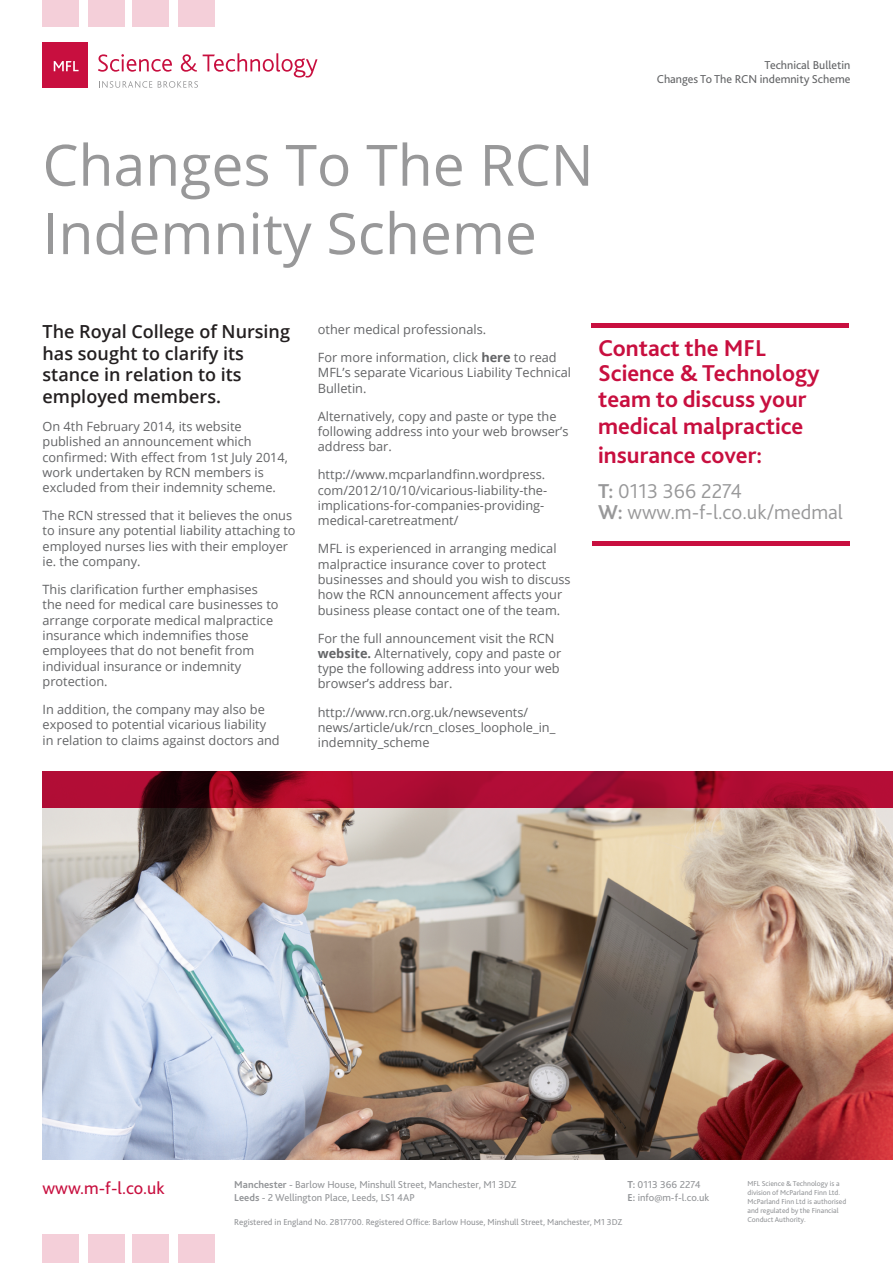
<style>
.page{position:relative;width:893px;height:1263px;background:#fff}
.page>*{position:absolute;margin:0;border:0;box-sizing:border-box;transform-origin:0 0}
.t1{font:57px/68.4px "Open Sans";color:#989899}
.t2{font:700 24px/26.7px "Bliss 2";color:#c80f3f}
.t3{font:300 21px/21.6px "Bliss 2";color:#989899}
.t4{font:600 18px/21.6px "Open Sans";color:#231f20}
.t5{font:18px "Bliss 2";color:#c80f3f}
.t6{font:12.75px/15.3px "Open Sans";color:#636466}
.t7{font:12px/14.4px "Bliss 2";color:#636466;text-align:right}
.t8{font:10.5px/12.6px "Bliss 2";color:#939598}
.t9{font:9px "Bliss 2";color:#939598}
.t10{font:7.5px/9px "Bliss 2";color:#939598}
.s1{font-weight:700}
</style>
<div class="page">
<div style="left:43px;top:0;width:36px;height:27px;background:#f4cfd9"></div>
<div style="left:88px;top:0;width:37px;height:27px;background:#f4cfd9"></div>
<div style="left:132px;top:0;width:37px;height:27px;background:#f4cfd9"></div>
<div style="left:178px;top:0;width:37px;height:27px;background:#f4cfd9"></div>
<div style="left:43px;top:1234px;width:36px;height:29px;background:#f4cfd9"></div>
<div style="left:88px;top:1234px;width:37px;height:29px;background:#f4cfd9"></div>
<div style="left:132px;top:1234px;width:37px;height:29px;background:#f4cfd9"></div>
<div style="left:178px;top:1234px;width:37px;height:29px;background:#f4cfd9"></div>
<div style="left:43px;top:42px;width:45px;height:46px;background:#c80f3f"></div>
<svg style="left:54px;top:61px;width:25px;height:10px"></svg>
<svg style="left:98px;top:53px;width:219px;height:35px"></svg>
<hr style="left:591px;top:324px;width:258px;height:4px;background:#c80f3f">
<hr style="left:592px;top:542px;width:258px;height:4px;background:#c80f3f">
<img style="left:43px;top:808px;width:850px;height:351px">
<svg style="left:43px;top:771px;width:850px;height:37px;background:#9b0a2c"></svg>
<p class="t7" style="left:657px;top:57px;width:195px">Technical Bulletin<br>Changes To The RCN indemnity Scheme</p>
<h1 class="t1" style="left:43px;top:129px;width:553px">Changes To The RCN<br>Indemnity Scheme</h1>
<h3 class="t4" style="left:43px;top:320px;width:249px">The Royal College of Nursing has sought to clarify its stance in relation to its employed members.</h3>
<p class="t6" style="left:43px;top:418px;width:247px">On 4th February 2014, its website published an announcement which confirmed: With effect from 1st July 2014, work undertaken by RCN members is excluded from their indemnity scheme.</p>
<p class="t6" style="left:43px;top:507px;width:255px">The RCN stressed that it believes the onus to insure any potential liability attaching to employed nurses lies with their employer ie. the company.</p>
<p class="t6" style="left:43px;top:581px;width:238px">This clarification further emphasises the need for medical care businesses to arrange corporate medical malpractice insurance which indemnifies those employees that do not benefit from individual insurance or indemnity protection.</p>
<p class="t6" style="left:43px;top:701px;width:239px">In addition, the company may also be exposed to potential vicarious liability in relation to claims against doctors and</p>
<p class="t6" style="left:318px;top:321px;width:170px">other medical professionals.</p>
<p class="t6" style="left:318px;top:349px;width:255px">For more information, click <span class="s1">here</span> to read<br>MFL’s separate Vicarious Liability Technical<br>Bulletin.</p>
<p class="t6" style="left:318px;top:408px;width:252px">Alternatively, copy and paste or type the following address into your web browser’s address bar.</p>
<p class="t6" style="left:318px;top:467px;width:231px">http://www.mcparlandfinn.wordpress. com/2012/10/10/vicarious-liability-the&shy;implications-for-companies-providing&shy;medical-caretreatment/</p>
<p class="t6" style="left:318px;top:541px;width:254px">MFL is experienced in arranging medical malpractice insurance cover to protect businesses and should you wish to discuss how the RCN announcement affects your business please contact one of the team.</p>
<p class="t6" style="left:318px;top:630px;width:245px">For the full announcement visit the RCN <span class="s1">website.</span> Alternatively, copy and paste or type the following address into your web browser’s address bar.</p>
<p class="t6" style="left:318px;top:704px;width:239px">http://www.rcn.org.uk/newsevents/ news/article/uk/rcn_closes_loophole_in_ indemnity_scheme</p>
<h2 class="t2" style="left:598px;top:335px;width:223px">Contact the MFL<br>Science &amp; Technology team to discuss your medical malpractice insurance cover:</h2>
<h3 class="t3" style="left:598px;top:480px;width:246px"><span class="s1">T:</span> 0113 366 2274<br><span class="s1">W:</span> www.m-f-l.co.uk/medmal</h3>
<h3 class="t5" style="left:43px;top:1176px;width:124px">www.m-f-l.co.uk</h3>
<p class="t8" style="left:628px;top:1178px;width:83px"><span class="s1">T:</span> 0113 366 2274<br><span class="s1">E:</span> info@m-f-l.co.uk</p>
<p class="t10" style="left:747px;top:1179px;width:100px">MFL Science &amp; Technology is a division of McParland Finn Ltd.<br>McParland Finn Ltd is authorised and regulated by the Financial<br>Conduct Authority.</p>
<p class="t8" style="left:234px;top:1178px;width:284px"><span class="s1">Manchester</span> - Barlow House, Minshull Street, Manchester, M1 3DZ<br><span class="s1">Leeds</span> - 2 Wellington Place, Leeds, LS1 4AP</p>
<p class="t9" style="left:234px;top:1216px;width:390px">Registered in England No. 2817700. Registered Office: Barlow House, Minshull Street, Manchester, M1 3DZ</p>
</div>
